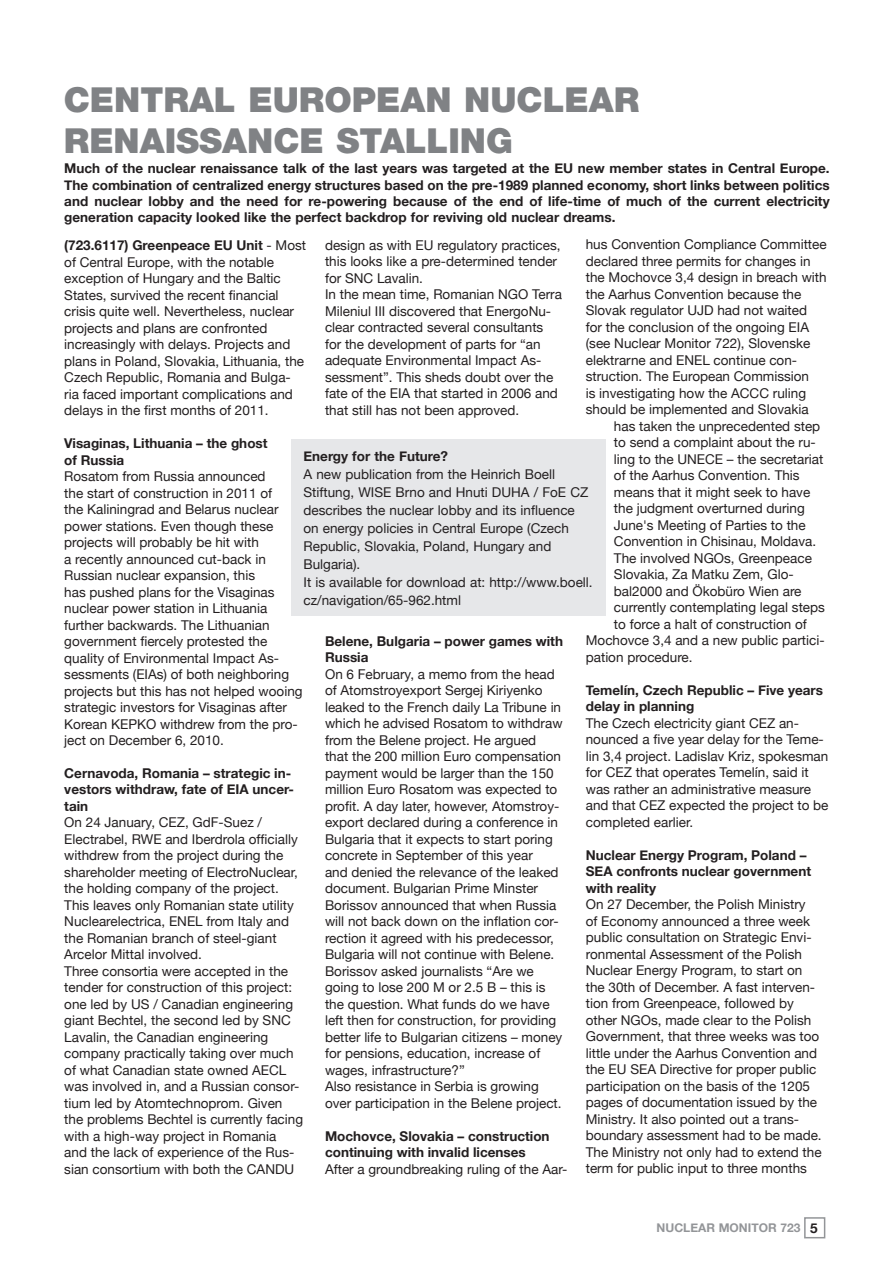
<style>
.page{position:relative;width:893px;height:1263px;background:#fff}
.page>*{position:absolute;margin:0;border:0;box-sizing:border-box;transform-origin:0 0}
.t1{font:900 34.5px/41.4px "Helvetica Neue LT";color:#808285}
.t2{font:13.5px/16.5px "Helvetica Neue";color:#231f20}
.t3{font:700 13.5px/16.5px "Helvetica Neue";color:#231f20}
.t4{font:700 12px "Helvetica Neue";color:#939598}
.s1{font-weight:700}
.s2{font-size:13.5px;color:#231f20}
</style>
<div class="page">
<div style="left:804px;top:1217px;width:21px;height:21px;border:2px solid #939598"></div>
<div style="left:291px;top:439px;width:314px;height:176px;background:#e6e7e9"></div>
<h1 class="t1" style="left:64px;top:78px;width:577px">CENTRAL EUROPEAN NUCLEAR<br>RENAISSANCE STALLING</h1>
<p class="t3" style="left:64px;top:160px;width:767px;text-align:justify">Much of the nuclear renaissance talk of the last years was targeted at the EU new member states in Central Europe.<br>The combination of centralized energy structures based on the pre-1989 planned economy, short links between politics and nuclear lobby and the need for re-powering because of the end of life-time of much of the current electricity generation capacity looked like the perfect backdrop for reviving old nuclear dreams.</p>
<p class="t2" style="left:64px;top:237px;width:243px"><span class="s1">(723.6117) Greenpeace EU Unit</span> - Most of Central Europe, with the notable exception of Hungary and the Baltic States, survived the recent financial crisis quite well. Nevertheless, nuclear projects and plans are confronted increasingly with delays. Projects and plans in Poland, Slovakia, Lithuania, the Czech Republic, Romania and Bulga&shy;ria faced important complications and delays in the first months of 2011.</p>
<p class="t3" style="left:64px;top:435px;width:205px">Visaginas, Lithuania – the ghost of Russia</p>
<p class="t2" style="left:64px;top:468px;width:240px">Rosatom from Russia announced<br>the start of construction in 2011 of<br>the Kaliningrad and Belarus nuclear power stations. Even though these projects will probably be hit with<br>a recently announced cut-back in Russian nuclear expansion, this<br>has pushed plans for the Visaginas nuclear power station in Lithuania further backwards. The Lithuanian government fiercely protested the quality of Environmental Impact As&shy;sessments (EIAs) of both neighboring projects but this has not helped wooing strategic investors for Visaginas after Korean KEPKO withdrew from the pro&shy;ject on December 6, 2010.</p>
<p class="t3" style="left:64px;top:765px;width:231px">Cernavoda, Romania – strategic in&shy;vestors withdraw, fate of EIA uncer&shy;tain</p>
<p class="t2" style="left:64px;top:814px;width:240px">On 24 January, CEZ, GdF-Suez / Electrabel, RWE and Iberdrola officially withdrew from the project during the shareholder meeting of ElectroNuclear, the holding company of the project.<br>This leaves only Romanian state utility Nuclearelectrica, ENEL from Italy and the Romanian branch of steel-giant Arcelor Mittal involved.<br>Three consortia were accepted in the tender for construction of this project: one led by US / Canadian engineering giant Bechtel, the second led by SNC Lavalin, the Canadian engineering company practically taking over much of what Canadian state owned AECL was involved in, and a Russian consor&shy;tium led by Atomtechnoprom. Given the problems Bechtel is currently facing with a high-way project in Romania<br>and the lack of experience of the Rus&shy;sian consortium with both the CANDU</p>
<p class="t2" style="left:586px;top:236px;width:242px">hus Convention Compliance Committee declared three permits for changes in the Mochovce 3,4 design in breach with the Aarhus Convention because the Slovak regulator UJD had not waited for the conclusion of the ongoing EIA (see Nuclear Monitor 722), Slovenske elektrarne and ENEL continue con&shy;struction. The European Commission<br>is investigating how the ACCC ruling should be implemented and Slovakia</p>
<p class="t2" style="left:614px;top:418px;width:208px">has taken the unprecedented step</p>
<p class="t2" style="left:614px;top:434px;width:203px">to send a complaint about the ru-</p>
<p class="t2" style="left:614px;top:451px;width:211px">ling to the UNECE – the secretariat</p>
<p class="t2" style="left:614px;top:467px;width:187px">of the Aarhus Convention. This</p>
<p class="t2" style="left:614px;top:484px;width:198px">means that it might seek to have</p>
<p class="t2" style="left:614px;top:500px;width:192px">the judgment overturned during</p>
<p class="t2" style="left:614px;top:517px;width:193px">June's Meeting of Parties to the</p>
<p class="t2" style="left:614px;top:533px;width:204px">Convention in Chisinau, Moldava.</p>
<p class="t2" style="left:614px;top:550px;width:200px">The involved NGOs, Greenpeace</p>
<p class="t2" style="left:614px;top:566px;width:181px">Slovakia, Za Matku Zem, Glo-</p>
<p class="t2" style="left:614px;top:583px;width:189px">bal2000 and Ökobüro Wien are</p>
<p class="t2" style="left:614px;top:599px;width:213px">currently contemplating legal steps</p>
<p class="t2" style="left:614px;top:616px;width:195px">to force a halt of construction of</p>
<p class="t2" style="left:586px;top:632px;width:240px">Mochovce 3,4 and a new public partici-</p>
<p class="t2" style="left:586px;top:649px;width:108px">pation procedure.</p>
<p class="t3" style="left:586px;top:681px;width:239px">Temelín, Czech Republic – Five years delay in planning</p>
<p class="t2" style="left:586px;top:715px;width:244px">The Czech electricity giant CEZ an&shy;nounced a five year delay for the Teme&shy;lin 3,4 project. Ladislav Kriz, spokesman for CEZ that operates Temelín, said it was rather an administrative measure and that CEZ expected the project to be completed earlier.</p>
<p class="t3" style="left:586px;top:846px;width:227px">Nuclear Energy Program, Poland –<br>SEA confronts nuclear government with reality</p>
<p class="t2" style="left:586px;top:896px;width:237px">On 27 December, the Polish Ministry<br>of Economy announced a three week public consultation on Strategic Envi&shy;ronmental Assessment of the Polish Nuclear Energy Program, to start on the 30th of December. A fast interven&shy;tion from Greenpeace, followed by other NGOs, made clear to the Polish Government, that three weeks was too little under the Aarhus Convention and the EU SEA Directive for proper public participation on the basis of the 1205 pages of documentation issued by the Ministry. It also pointed out a trans&shy;boundary assessment had to be made.<br>The Ministry not only had to extend the term for public input to three months</p>
<p class="t2" style="left:325px;top:236px;width:238px">design as with EU regulatory practices, this looks like a pre-determined tender for SNC Lavalin.<br>In the mean time, Romanian NGO Terra Mileniul III discovered that EnergoNu&shy;clear contracted several consultants for the development of parts for “an adequate Environmental Impact As&shy;sessment”. This sheds doubt over the fate of the EIA that started in 2006 and that still has not been approved.</p>
<p class="t3" style="left:303px;top:447px;width:146px">Energy for the Future?</p>
<p class="t2" style="left:303px;top:465px;width:291px;line-height:18px">A new publication from the Heinrich Boell Stiftung, WISE Brno and Hnuti DUHA / FoE CZ describes the nuclear lobby and its influence on energy policies in Central Europe (Czech Republic, Slovakia, Poland, Hungary and Bulgaria).<br>It is available for download at: http://www.boell. cz/navigation/65-962.html</p>
<p class="t3" style="left:325px;top:632px;width:239px">Belene, Bulgaria – power games with<br>Russia</p>
<p class="t2" style="left:325px;top:665px;width:239px">On 6 February, a memo from the head of Atomstroyexport Sergej Kiriyenko leaked to the French daily La Tribune in which he advised Rosatom to withdraw from the Belene project. He argued that the 200 million Euro compensation payment would be larger than the 150 million Euro Rosatom was expected to profit. A day later, however, Atomstroy&shy;export declared during a conference in Bulgaria that it expects to start poring concrete in September of this year<br>and denied the relevance of the leaked document. Bulgarian Prime Minster Borissov announced that when Russia will not back down on the inflation cor&shy;rection it agreed with his predecessor, Bulgaria will not continue with Belene.<br>Borissov asked journalists “Are we going to lose 200 M or 2.5 B – this is the question. What funds do we have left then for construction, for providing better life to Bulgarian citizens – money for pensions, education, increase of wages, infrastructure?”<br>Also resistance in Serbia is growing over participation in the Belene project.</p>
<p class="t3" style="left:325px;top:1127px;width:226px">Mochovce, Slovakia – construction continuing with invalid licenses</p>
<p class="t2" style="left:325px;top:1160px;width:244px">After a groundbreaking ruling of the Aar-</p>
<p class="t4" style="left:657px;top:1220px;width:27px">Nuclea</p>
<p class="t4" style="left:706px;top:1220px;width:113px">r Monitor 723 <span class="s2">5</span></p>
</div>
